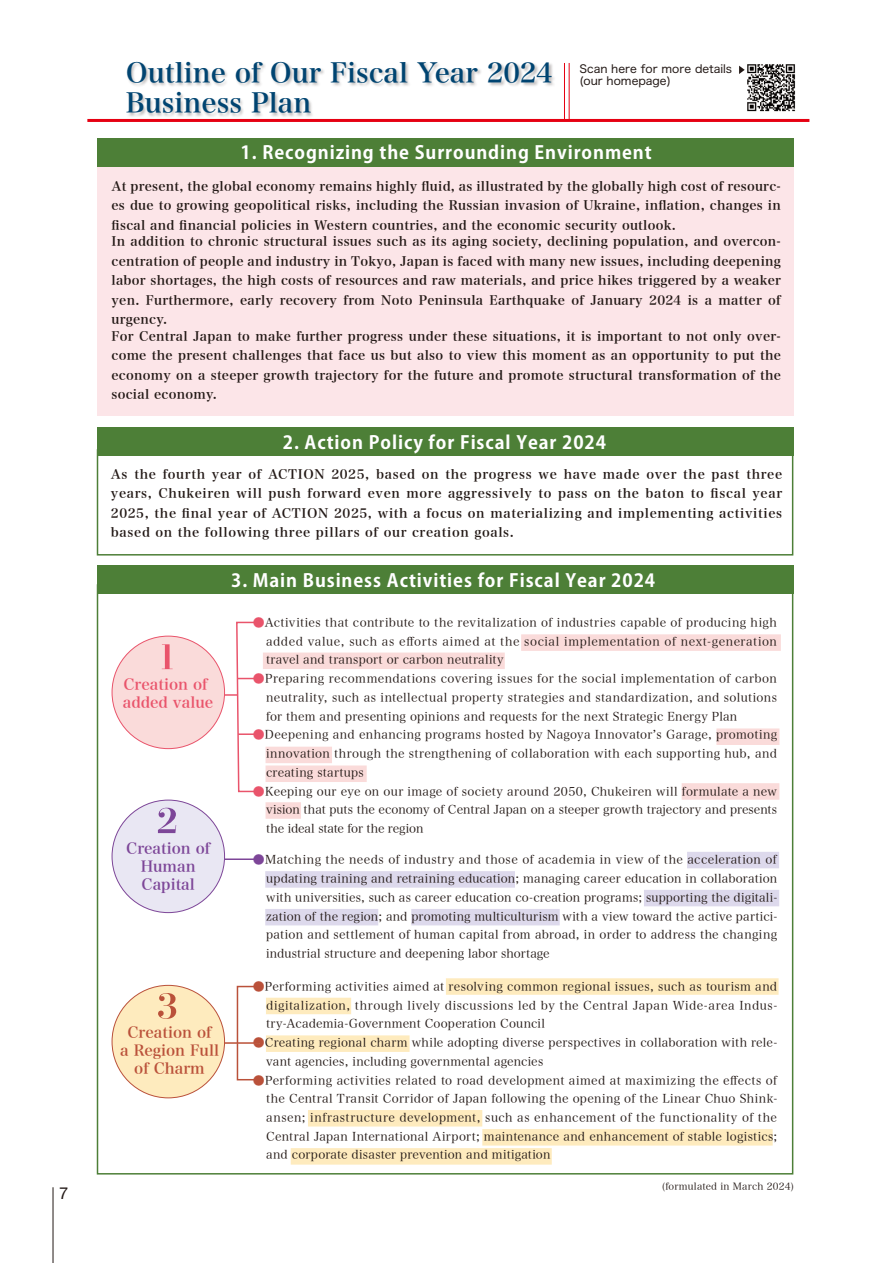
<style>
.page{position:relative;width:893px;height:1263px;background:#fff}
.page>*{position:absolute;margin:0;border:0;box-sizing:border-box;transform-origin:0 0}
.t1{font:27px "Hira Min Pro W6";color:#004471}
.t2{font:700 18px "Koz Go Std";letter-spacing:.05em;color:#fff}
.t3{font:16.5px "Helvetica Neue";color:#221815}
.t4{font:15px/18px "Hira Min Pro N W6";color:#ba513a;text-align:center}
.t5{font:15px/18px "Hira Min Pro N W6";color:#7d4698;text-align:center}
.t6{font:15px/18px "Hira Min Pro N W6";color:#e9546b}
.t7{font:12.75px/19.5px "Hira Min Pro W6";letter-spacing:.02em;color:#221815;text-align:justify}
.t8{font:12px/18.8px "Hira Min Pro W3";letter-spacing:.015em;color:#221815;text-align:justify}
.t9{font:11.25px "Hiragino Sans W4";color:#221815}
.t10{font:9.75px "Hira Min Pro W3";letter-spacing:.025em;color:#221815}
.s1{color:#e9546b}
.s2{color:#7d4698}
.s3{color:#ba513a}
</style>
<div class="page">
<div style="left:97px;top:159px;width:697px;height:256px;background:#fce5e8"></div>
<img style="left:747px;top:64px;width:49px;height:48px">
<svg style="left:739px;top:66px;width:6px;height:8px"></svg>
<div style="left:97px;top:427px;width:696px;height:28px;background:#4d7f37"></div>
<div style="left:97px;top:449px;width:696px;height:106px;border:2px solid #4d7f37"></div>
<div style="left:97px;top:138px;width:696px;height:28px;background:#4d7f37"></div>
<div style="left:97px;top:566px;width:696px;height:28px;background:#4d7f37"></div>
<hr style="left:53px;top:1187px;width:1px;height:76px;background:#221815">
<img style="left:124px;top:63px;width:435px;height:56px">
<hr style="left:87px;top:119px;width:722px;height:3px;background:#e60012">
<hr style="left:564px;top:63px;width:1px;height:57px;background:#e60012">
<hr style="left:569px;top:63px;width:1px;height:57px;background:#e60012">
<div style="left:521px;top:634px;width:260px;height:17px;background:#fadbda"></div>
<div style="left:263px;top:652px;width:242px;height:17px;background:#fadbda"></div>
<div style="left:266px;top:747px;width:66px;height:16px;background:#fadbda"></div>
<div style="left:266px;top:765px;width:101px;height:17px;background:#fadbda"></div>
<div style="left:266px;top:802px;width:35px;height:17px;background:#fadbda"></div>
<div style="left:682px;top:783px;width:97px;height:17px;background:#fadbda"></div>
<div style="left:266px;top:998px;width:85px;height:16px;background:#feebbe"></div>
<div style="left:266px;top:1035px;width:144px;height:17px;background:#feebbe"></div>
<div style="left:308px;top:1110px;width:174px;height:16px;background:#feebbe"></div>
<div style="left:482px;top:1129px;width:291px;height:16px;background:#feebbe"></div>
<div style="left:291px;top:1148px;width:261px;height:16px;background:#feebbe"></div>
<div style="left:265px;top:871px;width:250px;height:17px;background:#ddd9ec"></div>
<div style="left:265px;top:909px;width:113px;height:16px;background:#ddd9ec"></div>
<div style="left:411px;top:909px;width:149px;height:16px;background:#ddd9ec"></div>
<div style="left:644px;top:890px;width:135px;height:16px;background:#ddd9ec"></div>
<div style="left:716px;top:728px;width:63px;height:17px;background:#fadbda"></div>
<div style="left:687px;top:852px;width:92px;height:16px;background:#ddd9ec"></div>
<div style="left:446px;top:978px;width:333px;height:17px;background:#feebbe"></div>
<svg style="left:219px;top:621px;width:41px;height:172px"></svg>
<hr style="left:219px;top:858px;width:40px;height:2px;background:#7d4698">
<div style="left:237px;top:986px;width:23px;height:94px;border:2px solid #ba513a"></div>
<hr style="left:219px;top:1042px;width:40px;height:2px;background:#ba513a">
<div style="left:112px;top:636px;width:113px;height:113px;background:#fadbda;border-radius:50%"></div>
<svg style="left:162px;top:644px;width:11px;height:25px"></svg>
<div style="left:112px;top:800px;width:113px;height:112px;background:#e9e7f3;border-radius:50%"></div>
<svg style="left:158px;top:808px;width:18px;height:25px"></svg>
<div style="left:112px;top:985px;width:113px;height:113px;background:#feebbe;border-radius:50%"></div>
<svg style="left:158px;top:993px;width:18px;height:26px"></svg>
<h3 class="t3" style="left:59px;top:1183px;width:11px">7</h3>
<h1 class="t1" style="left:126px;top:49px;width:429px">Outline of Our Fiscal Year 2024</h1>
<h1 class="t1" style="left:126px;top:79px;width:187px">Business Plan</h1>
<p class="t9" style="left:579px;top:58px;width:154px">Scan here for more details</p>
<p class="t9" style="left:579px;top:70px;width:93px">(our homepage)</p>
<h2 class="t2" style="left:241px;top:141px;width:413px">1. Recognizing the Surrounding Environment</h2>
<p class="t7" style="left:112px;top:175px;width:671px">At present, the global economy remains highly fluid, as illustrated by the globally high cost of resourc&shy;es due to growing geopolitical risks, including the Russian invasion of Ukraine, inflation, changes in fiscal and financial policies in Western countries, and the economic security outlook.</p>
<p class="t7" style="left:112px;top:231px;width:671px">In addition to chronic structural issues such as its aging society, declining population, and overcon&shy;centration of people and industry in Tokyo, Japan is faced with many new issues, including deepening labor shortages, the high costs of resources and raw materials, and price hikes triggered by a weaker yen. Furthermore, early recovery from Noto Peninsula Earthquake of January 2024 is a matter of urgency.</p>
<p class="t7" style="left:112px;top:325px;width:671px">For Central Japan to make further progress under these situations, it is important to not only over&shy;come the present challenges that face us but also to view this moment as an opportunity to put the economy on a steeper growth trajectory for the future and promote structural transformation of the social economy.</p>
<h2 class="t2" style="left:283px;top:430px;width:325px">2. Action Policy for Fiscal Year 2024</h2>
<p class="t7" style="left:111px;top:463px;width:673px">As the fourth year of ACTION 2025, based on the progress we have made over the past three years, Chukeiren will push forward even more aggressively to pass on the baton to fiscal year 2025, the final year of ACTION 2025, with a focus on materializing and implementing activities based on the following three pillars of our creation goals.</p>
<p class="t6" style="left:123px;top:674px;width:92px">Creation of added value</p>
<p class="t5" style="left:126px;top:839px;width:86px">Creation of<br>Human<br>Capital</p>
<p class="t4" style="left:120px;top:1022px;width:100px">Creation of<br>a Region Full of Charm</p>
<h2 class="t2" style="left:231px;top:569px;width:426px">3. Main Business Activities for Fiscal Year 2024</h2>
<p class="t8" style="left:266px;top:612px;width:512px;text-indent:-14px"><span class="s1">●</span>Activities that contribute to the revitalization of industries capable of producing high added value, such as efforts aimed at the social implementation of next-generation travel and transport or carbon neutrality</p>
<p class="t8" style="left:266px;top:668px;width:512px;text-indent:-14px"><span class="s1">●</span>Preparing recommendations covering issues for the social implementation of carbon neutrality, such as intellectual property strategies and standardization, and solutions for them and presenting opinions and requests for the next Strategic Energy Plan</p>
<p class="t8" style="left:266px;top:724px;width:512px;text-indent:-14px"><span class="s1">●</span>Deepening and enhancing programs hosted by Nagoya Innovatorʼs Garage, promoting innovation through the strengthening of collaboration with each supporting hub, and creating startups</p>
<p class="t8" style="left:266px;top:780px;width:512px;text-indent:-14px"><span class="s1">●</span>Keeping our eye on our image of society around 2050, Chukeiren will formulate a new vision that puts the economy of Central Japan on a steeper growth trajectory and presents the ideal state for the region</p>
<p class="t8" style="left:266px;top:849px;width:513px;text-indent:-14px"><span class="s2">●</span>Matching the needs of industry and those of academia in view of the acceleration of updating training and retraining education; managing career education in collaboration with universities, such as career education co-creation programs; supporting the digitali&shy;zation of the region; and promoting multiculturism with a view toward the active partici&shy;pation and settlement of human capital from abroad, in order to address the changing industrial structure and deepening labor shortage</p>
<p class="t8" style="left:266px;top:976px;width:513px;text-indent:-14px"><span class="s3">●</span>Performing activities aimed at resolving common regional issues, such as tourism and digitalization, through lively discussions led by the Central Japan Wide-area Indus&shy;try-Academia-Government Cooperation Council</p>
<p class="t8" style="left:266px;top:1032px;width:513px;text-indent:-14px"><span class="s3">●</span>Creating regional charm while adopting diverse perspectives in collaboration with rele&shy;vant agencies, including governmental agencies</p>
<p class="t8" style="left:266px;top:1069px;width:513px;text-indent:-14px"><span class="s3">●</span>Performing activities related to road development aimed at maximizing the effects of the Central Transit Corridor of Japan following the opening of the Linear Chuo Shink&shy;ansen; infrastructure development, such as enhancement of the functionality of the Central Japan International Airport; maintenance and enhancement of stable logistics; and corporate disaster prevention and mitigation</p>
<p class="t10" style="left:662px;top:1178px;width:133px">(formulated in March 2024)</p>
</div>
